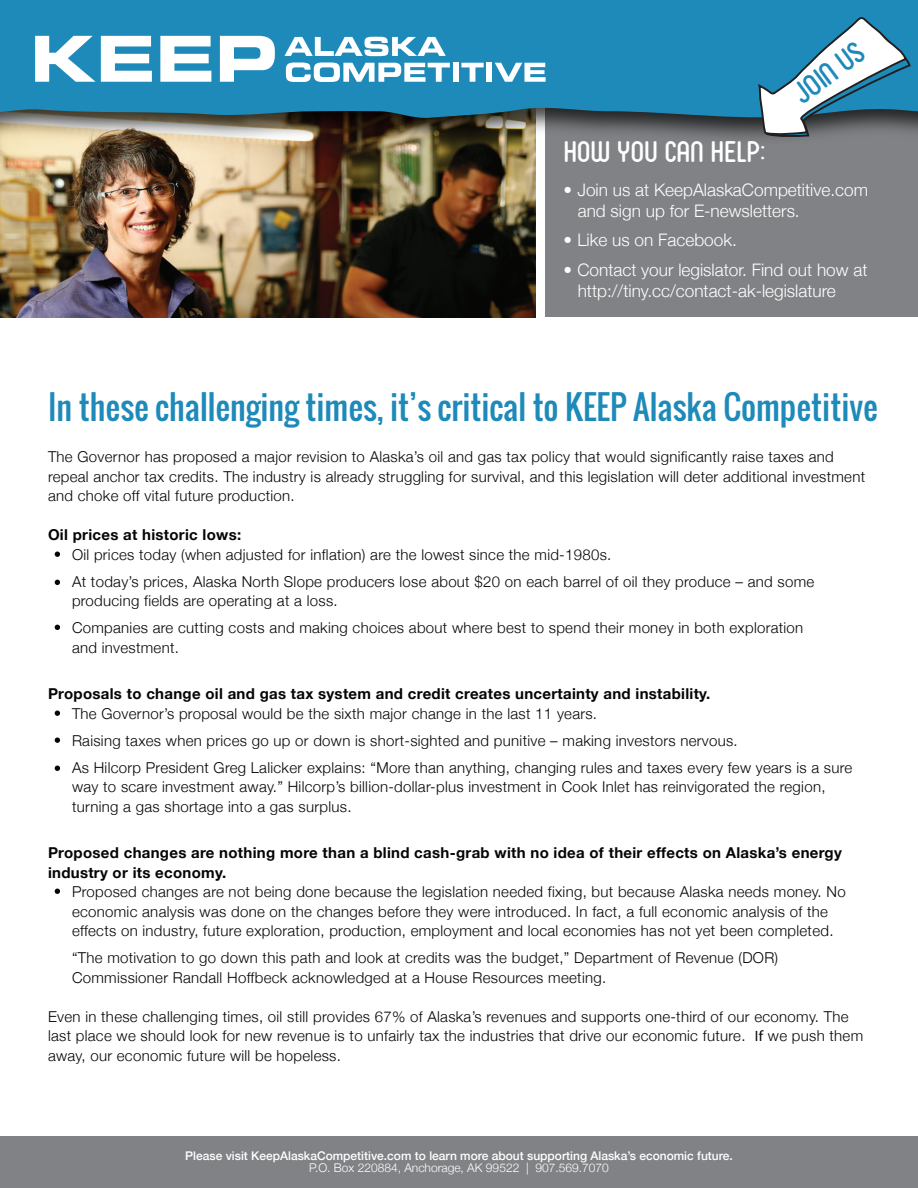
<style>
.page{position:relative;width:918px;height:1188px;background:#fff}
.page>*{position:absolute;margin:0;border:0;box-sizing:border-box;transform-origin:0 0}
.t1{font:32.4px "Oswald";color:#1e8aba}
.t2{font:29.7px "FV Almelo";color:#1e8aba}
.t3{font:28.5px "FV Almelo";color:#fff}
.t4{font:300 17.25px/20.7px "Helvetica Neue";color:#fff}
.t5{font:300 15px/19.5px "Helvetica Neue";letter-spacing:.02em;color:#050504}
.t6{font:700 15px/19.5px "Helvetica Neue";letter-spacing:.02em;color:#050504}
.t7{font:500 12px "Helvetica Neue";color:#fff}
.t8{font:300 12px "Helvetica Neue";color:#fff}
.s1{font-family:"Myriad Pro";font-weight:400}
</style>
<div class="page">
<div style="left:0;top:1136px;width:918px;height:52px;background:#808285"></div>
<div style="left:540px;top:36px;width:378px;height:281px;background:#808285"></div>
<div style="left:536px;top:105px;width:9px;height:229px;background:#fff"></div>
<svg style="left:55px;top:552px;width:5px;height:5px"></svg>
<svg style="left:55px;top:580px;width:5px;height:5px"></svg>
<svg style="left:55px;top:625px;width:5px;height:5px"></svg>
<svg style="left:55px;top:711px;width:5px;height:5px"></svg>
<svg style="left:55px;top:738px;width:5px;height:5px"></svg>
<svg style="left:55px;top:766px;width:5px;height:5px"></svg>
<svg style="left:55px;top:889px;width:5px;height:5px"></svg>
<img style="left:0;top:153px;width:536px;height:164px">
<img style="left:0;top:123px;width:918px;height:30px">
<svg style="left:0;top:0;width:918px;height:123px;background:#2282ac"></svg>
<svg style="left:35px;top:36px;width:117px;height:46px"></svg>
<svg style="left:160px;top:36px;width:51px;height:46px"></svg>
<svg style="left:220px;top:36px;width:55px;height:46px"></svg>
<svg style="left:284px;top:37px;width:162px;height:19px"></svg>
<svg style="left:286px;top:63px;width:164px;height:19px"></svg>
<div style="left:453px;top:63px;width:6px;height:19px;background:#fff"></div>
<svg style="left:461px;top:63px;width:23px;height:19px"></svg>
<div style="left:486px;top:63px;width:6px;height:19px;background:#fff"></div>
<svg style="left:495px;top:63px;width:51px;height:19px"></svg>
<svg style="left:757px;top:13px;width:155px;height:124px;background:#70a2b9"></svg>
<h2 class="t2" style="left:786px;top:82px;width:82px;rotate:-37deg">JOIN US</h2>
<h3 class="t3" style="left:563px;top:134px;width:204px">HOW YOU CAN HELP:</h3>
<p class="t4" style="left:578px;top:178px;width:292px;text-indent:-14px">• Join us at KeepAlaskaCompetitive.com and sign up for E-newsletters.</p>
<p class="t4" style="left:563px;top:229px;width:175px">• Like us on Facebook.</p>
<p class="t4" style="left:578px;top:258px;width:291px;text-indent:-14px">• Contact your legislator. Find out how at http://tiny.cc/contact-ak-legislature</p>
<h1 class="t1" style="left:48px;top:382px;width:831px">In these challenging times, it’s critical to KEEP Alaska Competitive</h1>
<p class="t5" style="left:48px;top:446px;width:819px">The Governor has proposed a major revision to Alaska’s oil and gas tax policy that would significantly raise taxes and repeal anchor tax credits. The industry is already struggling for survival, and this legislation will deter additional investment and choke off vital future production.</p>
<p class="t6" style="left:48px;top:525px;width:195px">Oil prices at historic lows:</p>
<p class="t5" style="left:72px;top:540px;width:744px;line-height:27px">Oil prices today (when adjusted for inflation) are the lowest since the mid-1980s.<br>At today’s prices, Alaska North Slope producers lose about $20 on each barrel of oil they produce – and some</p>
<p class="t5" style="left:72px;top:586px;width:733px;line-height:27px">producing fields are operating at a loss.<br>Companies are cutting costs and making choices about where best to spend their money in both exploration</p>
<p class="t5" style="left:72px;top:636px;width:108px">and investment.</p>
<p class="t6" style="left:48px;top:684px;width:664px">Proposals to change oil and gas tax system and credit creates uncertainty and instability.</p>
<p class="t5" style="left:72px;top:699px;width:782px;line-height:27px">The Governor’s proposal would be the sixth major change in the last 11 years.<br>Raising taxes when prices go up or down is short-sighted and punitive – making investors nervous.<br>As Hilcorp President Greg Lalicker explains: “More than anything, changing rules and taxes every few years is a sure</p>
<p class="t5" style="left:72px;top:776px;width:755px">way to scare investment away.” Hilcorp’s billion-dollar-plus investment in Cook Inlet has reinvigorated the region, turning a gas shortage into a gas surplus.</p>
<p class="t6" style="left:48px;top:843px;width:795px">Proposed changes are nothing more than a blind cash-grab with no idea of their effects on Alaska’s energy industry or its economy.</p>
<p class="t5" style="left:72px;top:881px;width:775px">Proposed changes are not being done because the legislation needed fixing, but because Alaska needs money. No economic analysis was done on the changes before they were introduced. In fact, a full economic analysis of the effects on industry, future exploration, production, employment and local economies has not yet been completed.</p>
<p class="t5" style="left:72px;top:947px;width:708px">“The motivation to go down this path and look at credits was the budget,” Department of Revenue (DOR)<br>Commissioner Randall Hoffbeck acknowledged at a House Resources meeting.</p>
<p class="t5" style="left:48px;top:1005px;width:817px">Even in these challenging times, oil still provides 67% of Alaska’s revenues and supports one-third of our economy. The last place we should look for new revenue is to unfairly tax the industries that drive our economic future. <span class="s1">If</span> we push them away, our economic future will be hopeless.</p>
<p class="t7" style="left:185px;top:1146px;width:549px">Please visit KeepAlaskaCompetitive.com to learn more about supporting Alaska’s economic future.</p>
<p class="t8" style="left:309px;top:1158px;width:301px">P.O. Box 220884, Anchorage, AK 99522 | 907.569.7070</p>
</div>
